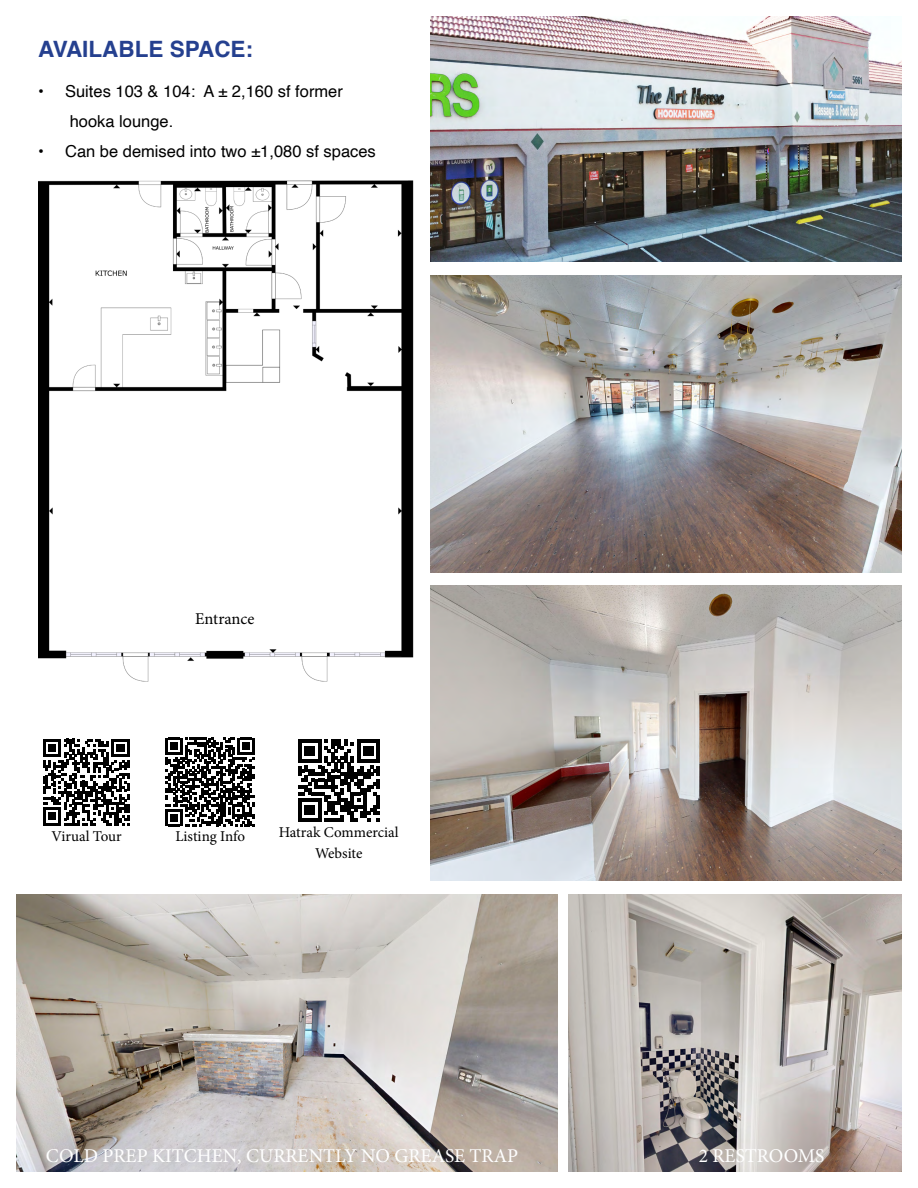
<style>
.page{position:relative;width:918px;height:1188px;background:#fff}
.page>*{position:absolute;margin:0;border:0;box-sizing:border-box;transform-origin:0 0}
.t1{font:700 22.5px "Helvetica";color:#25408f}
.t2{font:19.5px "Minion Pro";color:#fff}
.t3{font:16.5px/30px "Helvetica";color:#000}
.t4{font:16.5px "Minion Pro";color:#000}
.t5{font:15px/21.6px "Minion Pro";color:#000;text-align:center}
</style>
<div class="page">
<img style="left:431px;top:16px;width:471px;height:246px">
<img style="left:16px;top:894px;width:541px;height:278px">
<img style="left:568px;top:894px;width:334px;height:278px">
<img style="left:431px;top:585px;width:471px;height:295px">
<img style="left:38px;top:181px;width:376px;height:501px">
<svg style="left:298px;top:740px;width:82px;height:81px"></svg>
<svg style="left:166px;top:738px;width:88px;height:88px"></svg>
<svg style="left:43px;top:739px;width:87px;height:87px"></svg>
<img style="left:431px;top:275px;width:471px;height:297px">
<h1 class="t1" style="left:38px;top:35px;width:217px">AVAILABLE SPACE:</h1>
<p class="t3" style="left:70px;top:77px;width:275px;text-indent:-32px">• Suites 103 &amp; 104: A ± 2,160 sf former hooka lounge.</p>
<p class="t3" style="left:38px;top:137px;width:339px">• Can be demised into two ±1,080 sf spaces</p>
<p class="t4" style="left:195px;top:607px;width:61px">Entrance</p>
<p class="t5" style="left:52px;top:825px;width:72px">Virual Tour</p>
<p class="t5" style="left:175px;top:825px;width:71px">Listing Info</p>
<p class="t5" style="left:279px;top:821px;width:121px">Hatrak Commercial<br>Website</p>
<p class="t2" style="left:46px;top:1143px;width:474px">COLD PREP KITCHEN, CURRENTLY NO GREASE TRAP</p>
<p class="t2" style="left:699px;top:1143px;width:127px">2 RESTROOMS</p>
</div>
